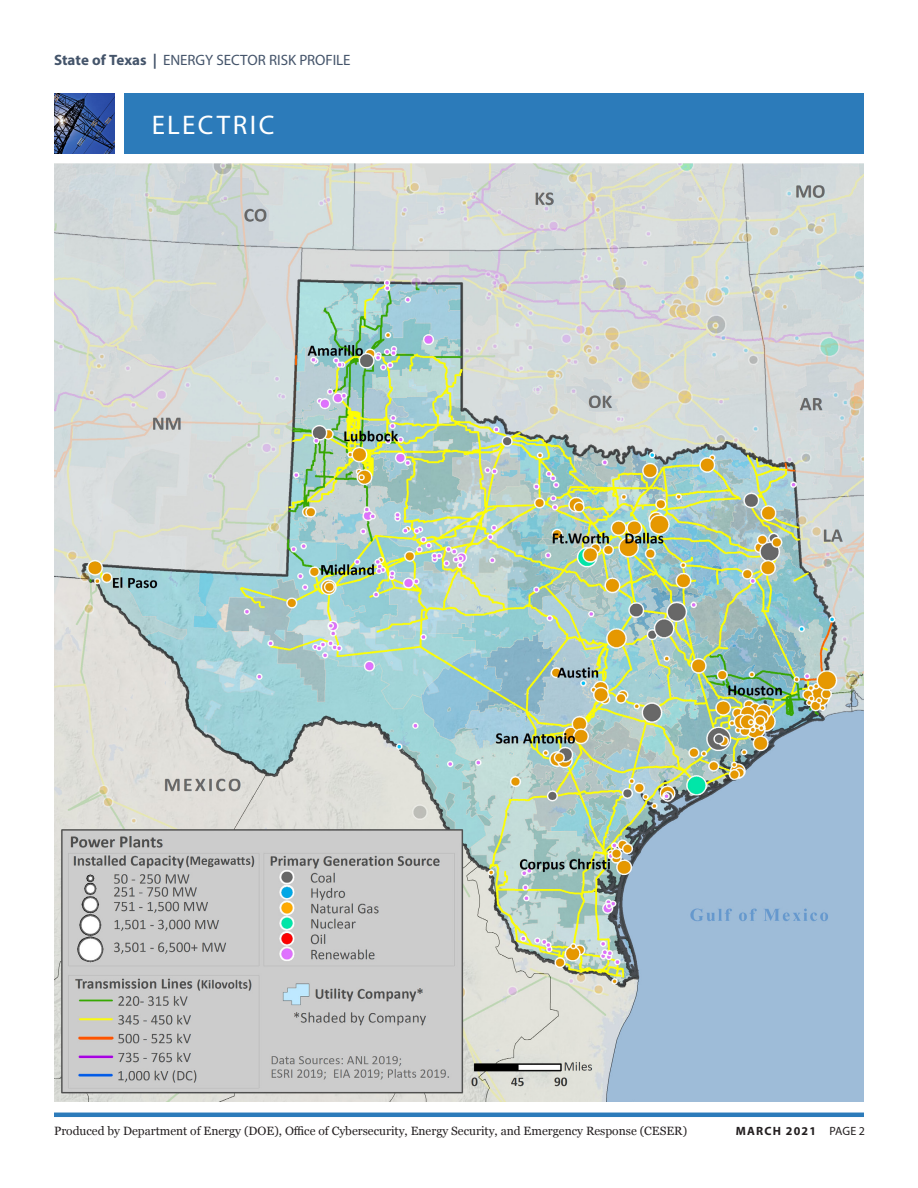
<style>
.page{position:relative;width:918px;height:1188px;background:#fff}
.page>*{position:absolute;margin:0;border:0;box-sizing:border-box;transform-origin:0 0}
.t1{font:27px "Myriad Pro";letter-spacing:.095em;color:#fff}
.t2{font:15px "Myriad Pro";letter-spacing:-.005em;color:#44546a}
.t3{font:12px "Georgia";color:#231f20}
.t4{font:700 12px "Myriad Pro";letter-spacing:.1em;color:#231f20}
.s1{font-weight:700}
.s2{font-weight:400}
</style>
<div class="page">
<div style="left:125px;top:93px;width:739px;height:61px;background:#2c7bba"></div>
<img style="left:54px;top:93px;width:60px;height:61px">
<hr style="left:54px;top:1113px;width:810px;height:4px;background:#2c7bba">
<img style="left:54px;top:163px;width:810px;height:939px">
<p class="t2" style="left:54px;top:51px;width:298px"><span class="s1">State of Texas |</span> ENERGY SECTOR RISK PROFILE</p>
<h1 class="t1" style="left:152px;top:108px;width:124px">ELECTRIC</h1>
<p class="t3" style="left:54px;top:1122px;width:635px">Produced by Department of Energy (DOE), Office of Cybersecurity, Energy Security, and Emergency Response (CESER)</p>
<p class="t4" style="left:736px;top:1123px;width:131px">MARCH 2021 <span class="s2">PAGE 2</span></p>
</div>
